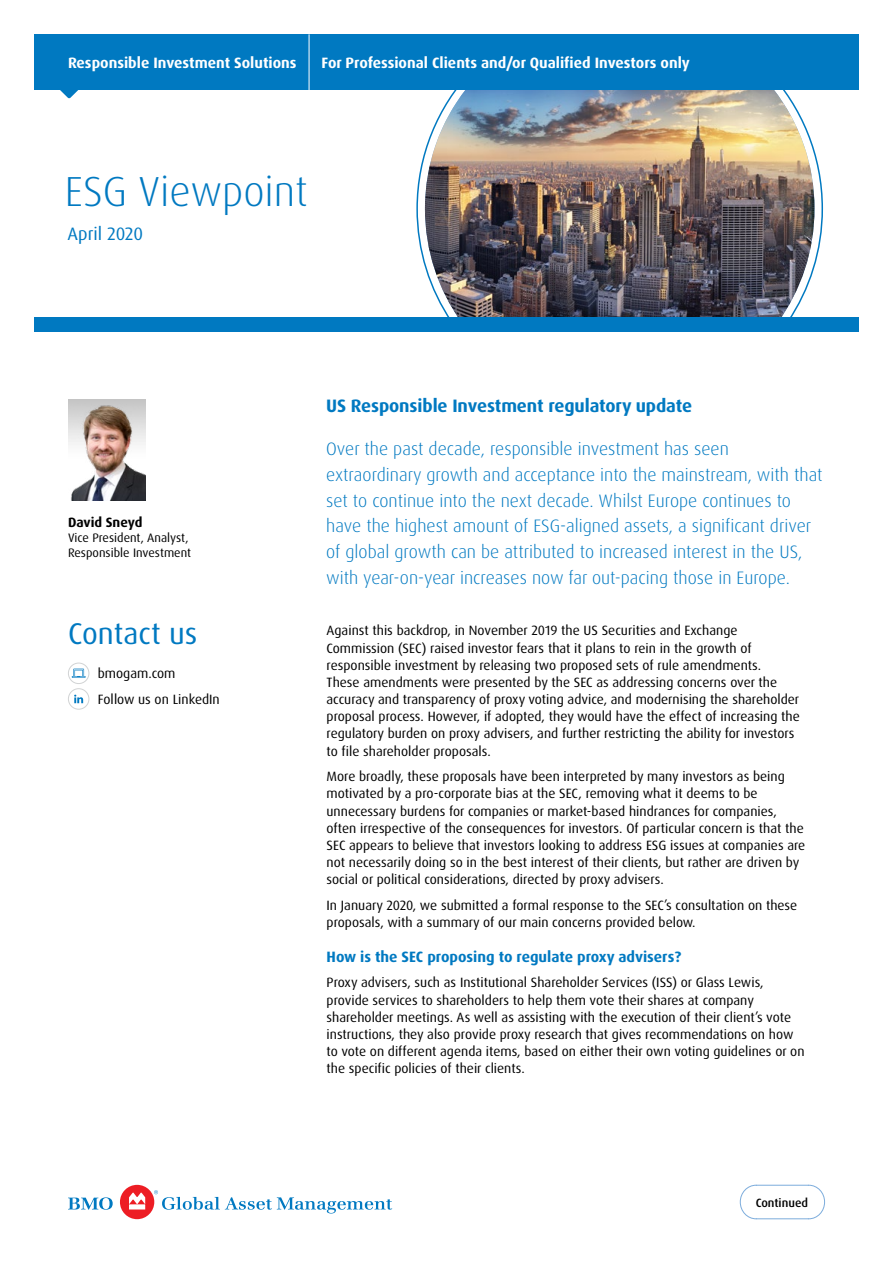
<style>
.page{position:relative;width:893px;height:1263px;background:#fff}
.page>*{position:absolute;margin:0;border:0;box-sizing:border-box;transform-origin:0 0}
.t1{font:300 42px "Dax Pro";color:#0079c1}
.t2{font:30px "Dax Pro";color:#0079c1}
.t3{font:300 18px/25.8px "Dax Pro";color:#0079c1}
.t4{font:700 18px "Dax Pro";letter-spacing:-.005em;color:#0079c1}
.t5{font:18px "Dax Pro";color:#0079c1}
.t6{font:700 15px "Dax Pro";color:#fff}
.t7{font:700 15px "Dax Pro";color:#0079c1}
.t8{font:13.5px/17.1px "Dax Pro";color:#000}
.t9{font:700 13.5px "Dax Pro";color:#000}
.t10{font:12.3px/15.3px "Dax Pro";color:#000}
.t11{font:500 12px "Dax Pro";color:#000}
.s1{color:#fff}
</style>
<div class="page">
<svg style="left:416px;top:149px;width:408px;height:169px"></svg>
<img style="left:425px;top:90px;width:389px;height:228px">
<div style="left:34px;top:34px;width:825px;height:56px;background:#0079c1"></div>
<svg style="left:60px;top:90px;width:18px;height:8px"></svg>
<svg style="left:68px;top:1197px;width:45px;height:13px"></svg>
<div style="left:120px;top:1185px;width:34px;height:34px;background:#ed1d24;border-radius:50%"></div>
<svg style="left:129px;top:1192px;width:16px;height:17px"></svg>
<svg style="left:154px;top:1190px;width:238px;height:23px"></svg>
<svg style="left:739px;top:1184px;width:86px;height:35px"></svg>
<div style="left:34px;top:318px;width:825px;height:14px;background:#0079c1"></div>
<img style="left:68px;top:400px;width:78px;height:101px">
<hr style="left:309px;top:34px;width:1px;height:56px;background:#fff">
<div style="left:68px;top:663px;width:21px;height:21px;border:1px solid #d1d3d4;border-radius:50%"></div>
<svg style="left:72px;top:669px;width:14px;height:9px"></svg>
<div style="left:68px;top:688px;width:21px;height:21px;border:1px solid #d1d3d4;border-radius:50%"></div>
<svg style="left:74px;top:695px;width:9px;height:8px"></svg>
<p class="t6" style="left:68px;top:53px;width:230px">Responsible Investment Solutions</p>
<p class="t6" style="left:321px;top:53px;width:370px">For Professional Clients and/or Qualified Investors only</p>
<h1 class="t1" style="left:65px;top:164px;width:244px">ESG Viewpoint</h1>
<h3 class="t5" style="left:68px;top:223px;width:77px">April 2020</h3>
<p class="t9" style="left:68px;top:514px;width:76px">David Sneyd</p>
<p class="t10" style="left:68px;top:530px;width:125px">Vice President, Analyst,<br>Responsible Investment</p>
<h2 class="t2" style="left:68px;top:614px;width:131px">Contact us</h2>
<p class="t8" style="left:89px;top:661px;width:132px;line-height:25.8px;text-indent:9px">bmogam.com <span class="s1">=</span>Follow us on LinkedIn</p>
<h3 class="t4" style="left:326px;top:394px;width:367px">US Responsible Investment regulatory update</h3>
<p class="t3" style="left:326px;top:436px;width:498px">Over the past decade, responsible investment has seen extraordinary growth and acceptance into the mainstream, with that set to continue into the next decade. Whilst Europe continues to have the highest amount of ESG-aligned assets, a significant driver of global growth can be attributed to increased interest in the US, with year-on-year increases now far out-pacing those in Europe.</p>
<p class="t8" style="left:327px;top:622px;width:475px">Against this backdrop, in November 2019 the US Securities and Exchange Commission (SEC) raised investor fears that it plans to rein in the growth of responsible investment by releasing two proposed sets of rule amendments.<br>These amendments were presented by the SEC as addressing concerns over the accuracy and transparency of proxy voting advice, and modernising the shareholder proposal process. However, if adopted, they would have the effect of increasing the regulatory burden on proxy advisers, and further restricting the ability for investors to file shareholder proposals.</p>
<p class="t8" style="left:327px;top:768px;width:480px">More broadly, these proposals have been interpreted by many investors as being motivated by a pro-corporate bias at the SEC, removing what it deems to be unnecessary burdens for companies or market-based hindrances for companies, often irrespective of the consequences for investors. Of particular concern is that the SEC appears to believe that investors looking to address ESG issues at companies are not necessarily doing so in the best interest of their clients, but rather are driven by social or political considerations, directed by proxy advisers.</p>
<p class="t8" style="left:327px;top:897px;width:472px">In January 2020, we submitted a formal response to the SEC’s consultation on these proposals, with a summary of our main concerns provided below.</p>
<p class="t7" style="left:327px;top:947px;width:356px">How is the SEC proposing to regulate proxy advisers?</p>
<p class="t8" style="left:327px;top:974px;width:479px">Proxy advisers, such as Institutional Shareholder Services (ISS) or Glass Lewis, provide services to shareholders to help them vote their shares at company shareholder meetings. As well as assisting with the execution of their client’s vote instructions, they also provide proxy research that gives recommendations on how to vote on different agenda items, based on either their own voting guidelines or on the specific policies of their clients.</p>
<p class="t11" style="left:756px;top:1195px;width:54px">Continued</p>
</div>
